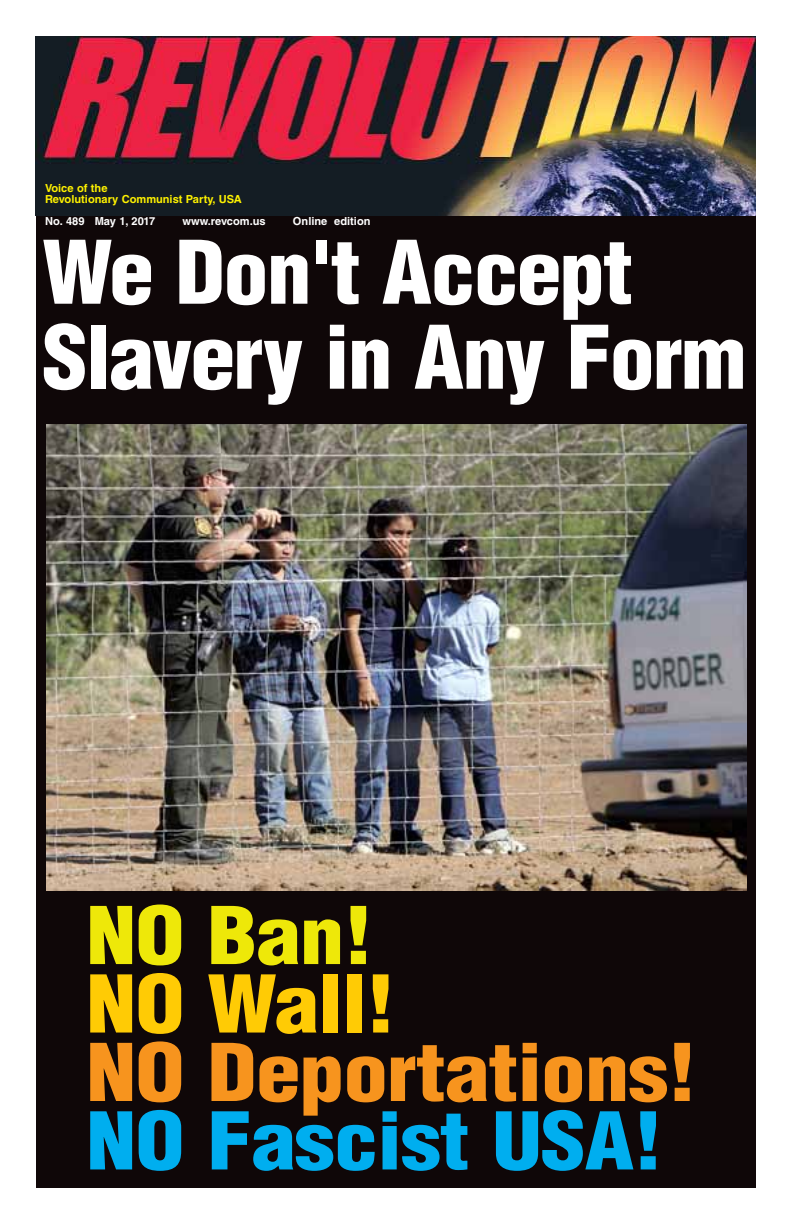
<style>
.page{position:relative;width:792px;height:1224px;background:#fff}
.page>*{position:absolute;margin:0;border:0;box-sizing:border-box;transform-origin:0 0}
.t1{font:900 condensed 85.3px/85px "Helvetica LT Std";letter-spacing:-.02em;color:#fff;scale:1.06 1}
.t2{font:900 condensed 77.5px "Helvetica LT Std";letter-spacing:-.01em;color:#f7941e;scale:1.15 1}
.t3{font:900 condensed 77.5px "Helvetica LT Std";letter-spacing:-.01em;color:#00aeef;scale:1.15 1}
.t4{font:900 condensed 77.5px "Helvetica LT Std";letter-spacing:-.01em;color:#ffcb05;scale:1.15 1}
.t5{font:900 condensed 77.5px "Helvetica LT Std";color:#eee809;scale:1.15 1}
.t6{font:700 11.1px/11px "Helvetica LT Std";color:#fff200}
.t7{font:700 11.1px "Helvetica LT Std";color:#fff}
</style>
<div class="page">
<div style="left:36px;top:207px;width:720px;height:981px;background:#0f0708"></div>
<img style="left:36px;top:36px;width:720px;height:179px">
<img style="left:47px;top:424px;width:700px;height:466px">
<p class="t6" style="left:45px;top:182px;width:198px">Voice of the<br>Revolutionary Communist Party, USA</p>
<p class="t7" style="left:45px;top:214px;width:112px">No. 489 May 1, 2017</p>
<p class="t7" style="left:182px;top:214px;width:85px">www.revcom.us</p>
<p class="t7" style="left:293px;top:214px;width:79px">Online edition</p>
<h1 class="t1" style="left:42px;top:229px;width:665px">We Don't Accept<br>Slavery in Any Form</h1>
<h2 class="t5" style="left:86px;top:887px;width:251px">NO Ban!</h2>
<h2 class="t4" style="left:86px;top:955px;width:270px">NO Wall!</h2>
<h2 class="t2" style="left:86px;top:1023px;width:532px">NO Deportations!</h2>
<h2 class="t3" style="left:86px;top:1092px;width:503px">NO Fascist USA!</h2>
</div>
